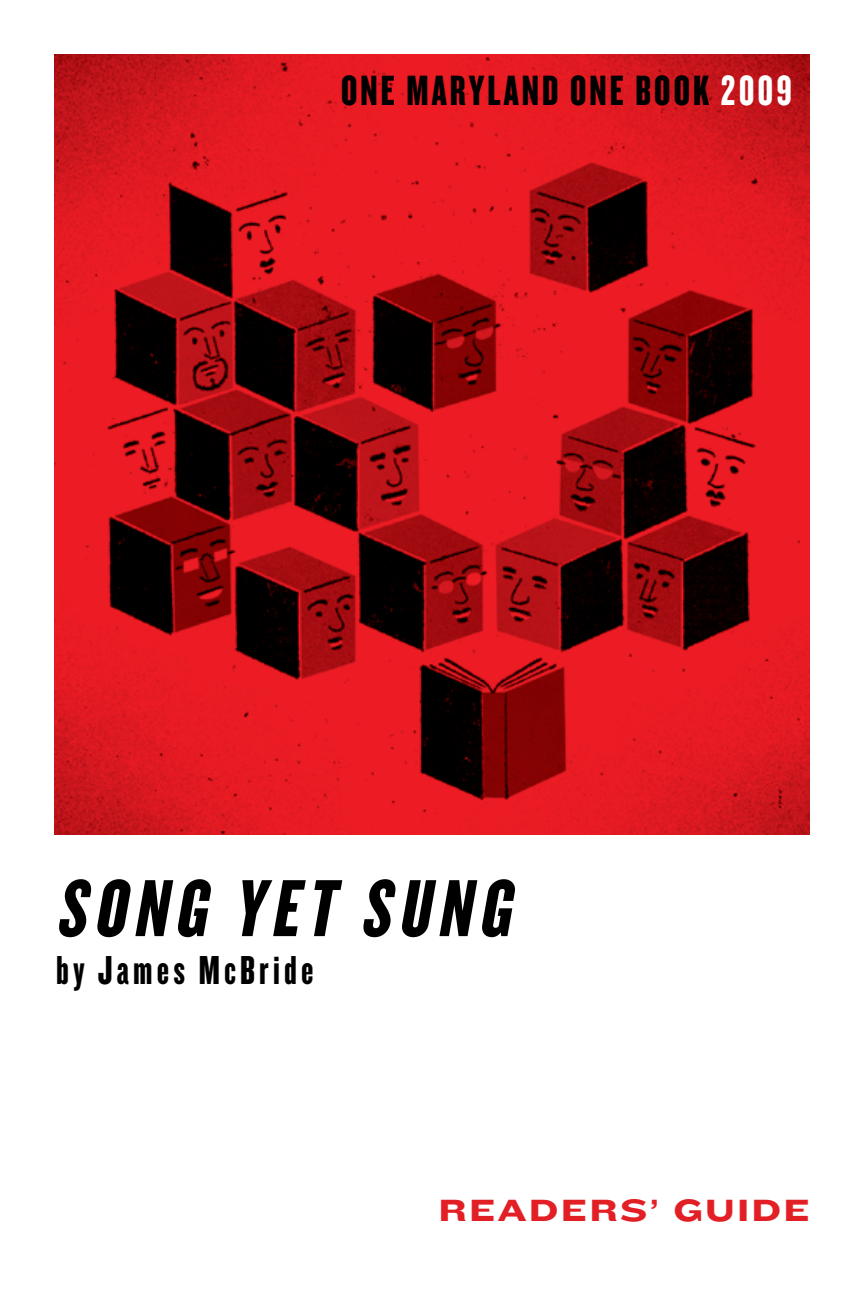
<style>
.page{position:relative;width:864px;height:1296px;background:#fff}
.page>*{position:absolute;margin:0;border:0;box-sizing:border-box;transform-origin:0 0}
.t1{font:italic 84px "Knockout HTF68 Full Featherwt";color:#000}
.t2{font:44px "Knockout HTF68 Full Featherwt";letter-spacing:.07em;color:#000}
.t3{font:42px "Knockout HTF68 Full Featherwt";letter-spacing:.1em;color:#000}
.t4{font:31.8px "Knockout HTF54 Sumo";letter-spacing:.07em;color:#e31f26}
.s1{color:#fff}
</style>
<div class="page">
<img style="left:54px;top:54px;width:756px;height:780px">
<p class="t2" style="left:341px;top:68px;width:452px">ONE MARYLAND ONE BOOK <span class="s1">2009</span></p>
<h1 class="t1" style="left:56px;top:865px;width:470px">SONG YET SUNG</h1>
<p class="t3" style="left:56px;top:949px;width:259px">by James McBride</p>
<p class="t4" style="left:438px;top:1192px;width:373px">READERS’ GUIDE</p>
</div>
